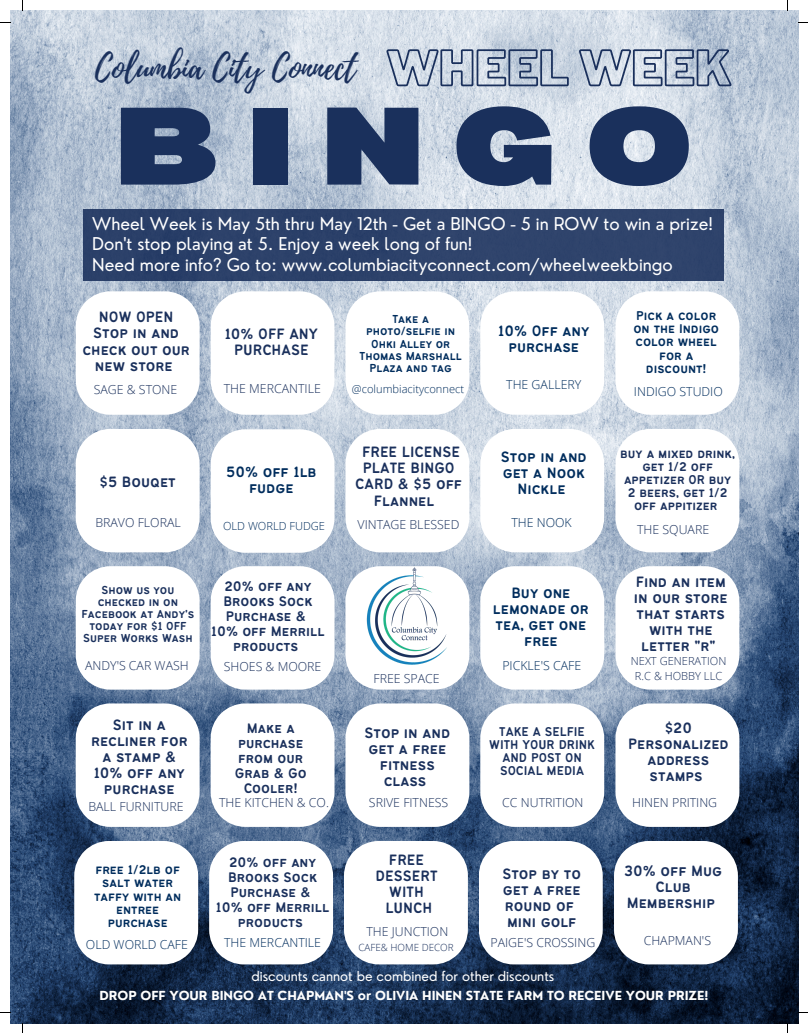
<style>
.page{position:relative;width:808px;height:1033px;background:#fff}
.page>*{position:absolute;margin:0;border:0;box-sizing:border-box;transform-origin:0 0}
.t1{font:900 expanded 107.62px "Bernoru";letter-spacing:.25em;color:#1a305c}
.t2{font:33.25px "Playlist Script";color:#1a305c}
.t3{font:17.25px/20.6px "Nourd";color:#fff}
.t4{font:16.5px/16px "Bantayog";color:#1a305c;text-align:center}
.t5{font:16.5px/16px "Bantayog";color:#002d5d;text-align:center}
.t6{font:15.25px/15px "Bantayog";color:#1a305c;text-align:center}
.t7{font:14px/13.1px "Bantayog";color:#1a305c;text-align:center}
.t8{font:14px/13.1px "Bantayog";color:#002d5d;text-align:center}
.t9{font:13.5px "Nourd";color:#fff}
.t10{font:12.75px/12.2px "Bantayog";color:#1a305c;text-align:center}
.t11{font:12.75px/12.2px "Bantayog";color:#002d5d;text-align:center}
.t12{font:300 12.38px "Open Sans";color:#1a305c}
.t13{font:300 12.38px "Open Sans";color:#002d5d}
.t14{font:700 12.25px "Nourd";color:#fff}
.t15{font:300 11.12px "Open Sans";color:#002d5d}
.t16{font:300 11.12px/14.9px "Open Sans";color:#1a305c;text-align:center}
.t17{font:300 9.88px "Open Sans";color:#1a305c}
</style>
<div class="page">
<img style="left:10px;top:10px;width:788px;height:1013px">
<svg style="left:210px;top:291px;width:124px;height:124px"></svg>
<svg style="left:76px;top:291px;width:124px;height:124px"></svg>
<svg style="left:345px;top:291px;width:124px;height:124px"></svg>
<svg style="left:480px;top:291px;width:124px;height:124px"></svg>
<svg style="left:210px;top:429px;width:124px;height:124px"></svg>
<svg style="left:76px;top:429px;width:124px;height:123px"></svg>
<svg style="left:345px;top:429px;width:124px;height:123px"></svg>
<svg style="left:480px;top:429px;width:124px;height:123px"></svg>
<svg style="left:210px;top:566px;width:124px;height:123px"></svg>
<svg style="left:76px;top:566px;width:124px;height:123px"></svg>
<svg style="left:480px;top:566px;width:124px;height:123px"></svg>
<svg style="left:210px;top:703px;width:124px;height:124px"></svg>
<svg style="left:76px;top:703px;width:124px;height:124px"></svg>
<svg style="left:345px;top:703px;width:124px;height:124px"></svg>
<svg style="left:480px;top:703px;width:124px;height:124px"></svg>
<div style="left:216px;top:370px;width:113px;height:32px;background:#fff;border-radius:16px"></div>
<div style="left:81px;top:370px;width:113px;height:32px;background:#fff;border-radius:16px"></div>
<div style="left:351px;top:370px;width:112px;height:32px;background:#fff;border-radius:16px"></div>
<div style="left:486px;top:370px;width:112px;height:32px;background:#fff;border-radius:16px"></div>
<div style="left:216px;top:508px;width:113px;height:33px;background:#fff;border-radius:16px"></div>
<div style="left:81px;top:508px;width:113px;height:33px;background:#fff;border-radius:16px"></div>
<div style="left:351px;top:506px;width:112px;height:33px;background:#fff;border-radius:16px"></div>
<div style="left:486px;top:508px;width:112px;height:33px;background:#fff;border-radius:16px"></div>
<div style="left:216px;top:646px;width:113px;height:32px;background:#fff;border-radius:16px"></div>
<div style="left:81px;top:646px;width:113px;height:32px;background:#fff;border-radius:16px"></div>
<div style="left:486px;top:646px;width:112px;height:32px;background:#fff;border-radius:16px"></div>
<div style="left:216px;top:785px;width:113px;height:32px;background:#fff;border-radius:16px"></div>
<div style="left:81px;top:785px;width:113px;height:32px;background:#fff;border-radius:16px"></div>
<div style="left:351px;top:785px;width:112px;height:32px;background:#fff;border-radius:16px"></div>
<div style="left:84px;top:209px;width:640px;height:71px;background:#2d426a"></div>
<svg style="left:615px;top:291px;width:124px;height:124px"></svg>
<svg style="left:615px;top:429px;width:124px;height:123px"></svg>
<svg style="left:615px;top:566px;width:124px;height:123px"></svg>
<svg style="left:615px;top:703px;width:124px;height:124px"></svg>
<div style="left:621px;top:370px;width:112px;height:32px;background:#fff;border-radius:16px"></div>
<div style="left:621px;top:508px;width:112px;height:33px;background:#fff;border-radius:16px"></div>
<div style="left:621px;top:785px;width:112px;height:32px;background:#fff;border-radius:16px"></div>
<svg style="left:209px;top:841px;width:124px;height:123px"></svg>
<svg style="left:74px;top:841px;width:124px;height:123px"></svg>
<svg style="left:344px;top:841px;width:124px;height:123px"></svg>
<svg style="left:479px;top:841px;width:123px;height:123px"></svg>
<div style="left:215px;top:922px;width:112px;height:32px;background:#fff;border-radius:16px"></div>
<div style="left:80px;top:922px;width:112px;height:32px;background:#fff;border-radius:16px"></div>
<div style="left:349px;top:922px;width:113px;height:32px;background:#fff;border-radius:16px"></div>
<div style="left:484px;top:922px;width:113px;height:32px;background:#fff;border-radius:16px"></div>
<svg style="left:614px;top:841px;width:123px;height:123px"></svg>
<svg style="left:345px;top:566px;width:124px;height:123px"></svg>
<img style="left:365px;top:566px;width:86px;height:100px">
<svg style="left:385px;top:48px;width:347px;height:40px;background:#a7b3c6"></svg>
<h2 class="t2" style="left:95px;top:44px;width:262px">Columbia City Connect</h2>
<h1 class="t1" style="left:114px;top:85px;width:581px">BINGO</h1>
<p class="t3" style="left:92px;top:213px;width:622px">Wheel Week is May 5th thru May 12th - Get a BINGO - 5 in ROW to win a prize!<br>Don't stop playing at 5. Enjoy a week long of fun!<br>Need more info? Go to: www.columbiacityconnect.com/wheelweekbingo</p>
<p class="t4" style="left:82px;top:310px;width:109px">NOW OPEN<br>Stop in and check out our new store</p>
<p class="t8" style="left:633px;top:310px;width:87px">Pick a color on the Indigo color wheel for a discount!</p>
<p class="t13" style="left:634px;top:383px;width:90px">INDIGO STUDIO</p>
<p class="t11" style="left:359px;top:314px;width:104px">Take a photo/selfie in<br>Ohki Alley or<br>Thomas Marshall<br>Plaza and tag</p>
<p class="t15" style="left:352px;top:380px;width:114px">@columbiacityconnect</p>
<p class="t5" style="left:498px;top:324px;width:93px">10% Off any purchase</p>
<p class="t4" style="left:225px;top:326px;width:95px">10% OFF ANY<br>PURCHASE</p>
<p class="t13" style="left:506px;top:376px;width:77px">THE GALLERY</p>
<p class="t12" style="left:94px;top:381px;width:85px">SAGE &amp; STONE</p>
<p class="t12" style="left:224px;top:380px;width:98px">THE MERCANTILE</p>
<p class="t4" style="left:99px;top:474px;width:78px">$5 Bouqet</p>
<p class="t5" style="left:226px;top:465px;width:92px">50% off 1lb fudge</p>
<p class="t4" style="left:355px;top:444px;width:108px">FREE LICENSE<br>PLATE BINGO<br>CARD &amp; $5 off<br>Flannel</p>
<p class="t5" style="left:501px;top:449px;width:87px">Stop in and get a Nook<br>Nickle</p>
<p class="t7" style="left:620px;top:448px;width:116px">buy a mixed drink, get 1/2 off appetizer OR buy<br>2 beers, get 1/2 off appitizer</p>
<p class="t12" style="left:95px;top:514px;width:87px">BRAVO FLORAL</p>
<p class="t12" style="left:357px;top:516px;width:103px">VINTAGE BLESSED</p>
<p class="t13" style="left:511px;top:514px;width:62px">THE NOOK</p>
<p class="t15" style="left:223px;top:518px;width:104px">OLD WORLD FUDGE</p>
<p class="t12" style="left:637px;top:520px;width:74px">THE SQUARE</p>
<p class="t10" style="left:81px;top:584px;width:115px">Show us you checked in on<br>Facebook at Andy's today for $1 OFF<br>Super Works Wash</p>
<p class="t6" style="left:211px;top:579px;width:115px">20% off any<br>Brooks Sock<br>Purchase &amp;<br>10% off Merrill products</p>
<p class="t12" style="left:85px;top:656px;width:105px">ANDY'S CAR WASH</p>
<p class="t12" style="left:224px;top:657px;width:99px">SHOES &amp; MOORE</p>
<p class="t4" style="left:91px;top:718px;width:98px">Sit in a recliner for a stamp &amp;<br>10% off any purchase</p>
<p class="t12" style="left:88px;top:797px;width:97px">BALL FURNITURE</p>
<p class="t8" style="left:94px;top:864px;width:89px">free 1/2lb of salt water taffy with an entree purchase</p>
<p class="t13" style="left:86px;top:936px;width:103px">OLD WORLD CAFE</p>
<p class="t6" style="left:235px;top:721px;width:73px">Make a purchase from our<br>Grab &amp; Go<br>Cooler!</p>
<p class="t12" style="left:219px;top:794px;width:111px">THE KITCHEN &amp; CO.</p>
<p class="t6" style="left:216px;top:855px;width:115px">20% off any<br>Brooks Sock<br>Purchase &amp;<br>10% off Merrill products</p>
<p class="t13" style="left:224px;top:933px;width:98px">THE MERCANTILE</p>
<p class="t12" style="left:373px;top:670px;width:68px">FREE SPACE</p>
<p class="t4" style="left:364px;top:725px;width:87px">Stop in and get a free fitness class</p>
<p class="t12" style="left:369px;top:794px;width:81px">SRIVE FITNESS</p>
<p class="t4" style="left:375px;top:853px;width:63px">FREE<br>DESSERT<br>WITH<br>LUNCH</p>
<p class="t12" style="left:366px;top:922px;width:83px">THE JUNCTION</p>
<p class="t17" style="left:358px;top:940px;width:97px">CAFE&amp; HOME DECOR</p>
<p class="t5" style="left:493px;top:585px;width:97px">Buy one lemonade or tea, get one free</p>
<p class="t13" style="left:502px;top:656px;width:80px">PICKLE'S CAFE</p>
<p class="t7" style="left:489px;top:725px;width:107px">TAKE A SELFIE<br>WITH YOUR DRINK<br>AND POST ON<br>SOCIAL MEDIA</p>
<p class="t12" style="left:502px;top:794px;width:83px">CC NUTRITION</p>
<p class="t4" style="left:502px;top:867px;width:80px;text-align:left">Stop by to get a free round of mini golf</p>
<p class="t12" style="left:490px;top:934px;width:106px">PAIGE'S CROSSING</p>
<p class="t9" style="left:251px;top:967px;width:304px">discounts cannot be combined for other discounts</p>
<p class="t4" style="left:633px;top:574px;width:95px">Find an item in our store that starts with the letter "r"</p>
<p class="t16" style="left:630px;top:653px;width:97px">NEXT GENERATION<br>R.C &amp; HOBBY LLC</p>
<p class="t4" style="left:628px;top:721px;width:102px">$20<br>Personalized address stamps</p>
<p class="t12" style="left:632px;top:794px;width:86px">HINEN PRITING</p>
<p class="t4" style="left:624px;top:864px;width:100px">30% off Mug<br>Club<br>Membership</p>
<p class="t12" style="left:643px;top:931px;width:69px">CHAPMAN'S</p>
<p class="t14" style="left:99px;top:987px;width:610px">DROP OFF YOUR BINGO AT CHAPMAN'S or OLIVIA HINEN STATE FARM TO RECEIVE YOUR PRIZE!</p>
</div>
